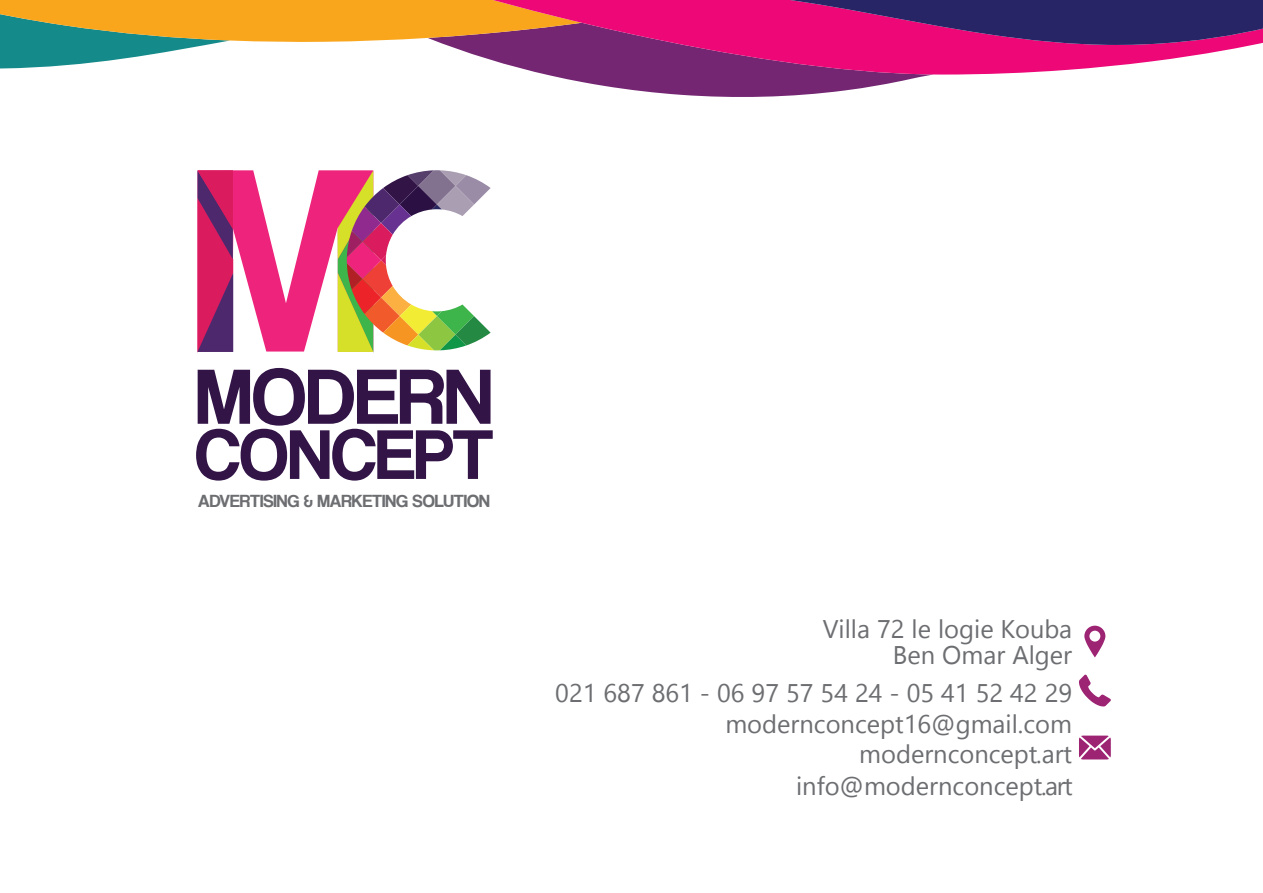
<style>
.page{position:relative;width:1263px;height:893px;background:#fff}
.page>*{position:absolute;margin:0;border:0;box-sizing:border-box;transform-origin:0 0}
.t1{font:81.3px "Coolvetica Rg";color:#321447}
.t2{font:73.2px "Coolvetica Rg";color:#321447}
.t3{font:25.5px/31px "Nirmala UI";color:#6d6e71;text-align:right}
.t4{font:18.15px "Coolvetica Rg";color:#6d6e71}
</style>
<div class="page">
<svg style="left:0;top:0;width:1263px;height:97px"></svg>
<svg style="left:1079px;top:736px;width:32px;height:23px"></svg>
<svg style="left:1084px;top:626px;width:21px;height:31px"></svg>
<svg style="left:1079px;top:675px;width:32px;height:31px"></svg>
<svg style="left:197px;top:170px;width:294px;height:183px"></svg>
<h1 class="t1" style="left:196px;top:349px;width:298px">MODERN</h1>
<h2 class="t2" style="left:195px;top:411px;width:300px">CONCEPT</h2>
<p class="t4" style="left:198px;top:490px;width:293px">ADVERTISING &amp; MARKETING SOLUTION</p>
<p class="t3" style="left:823px;top:614px;width:251px;line-height:26.2px">Villa 72 le logie Kouba<br>Ben Omar Alger</p>
<p class="t3" style="left:555px;top:675px;width:518px">021 687 861 - 06 97 57 54 24 - 05 41 52 42 29</p>
<p class="t3" style="left:725px;top:706px;width:349px">modernconcept16@gmail.com modernconcept.art info@modernconcept.art</p>
</div>
